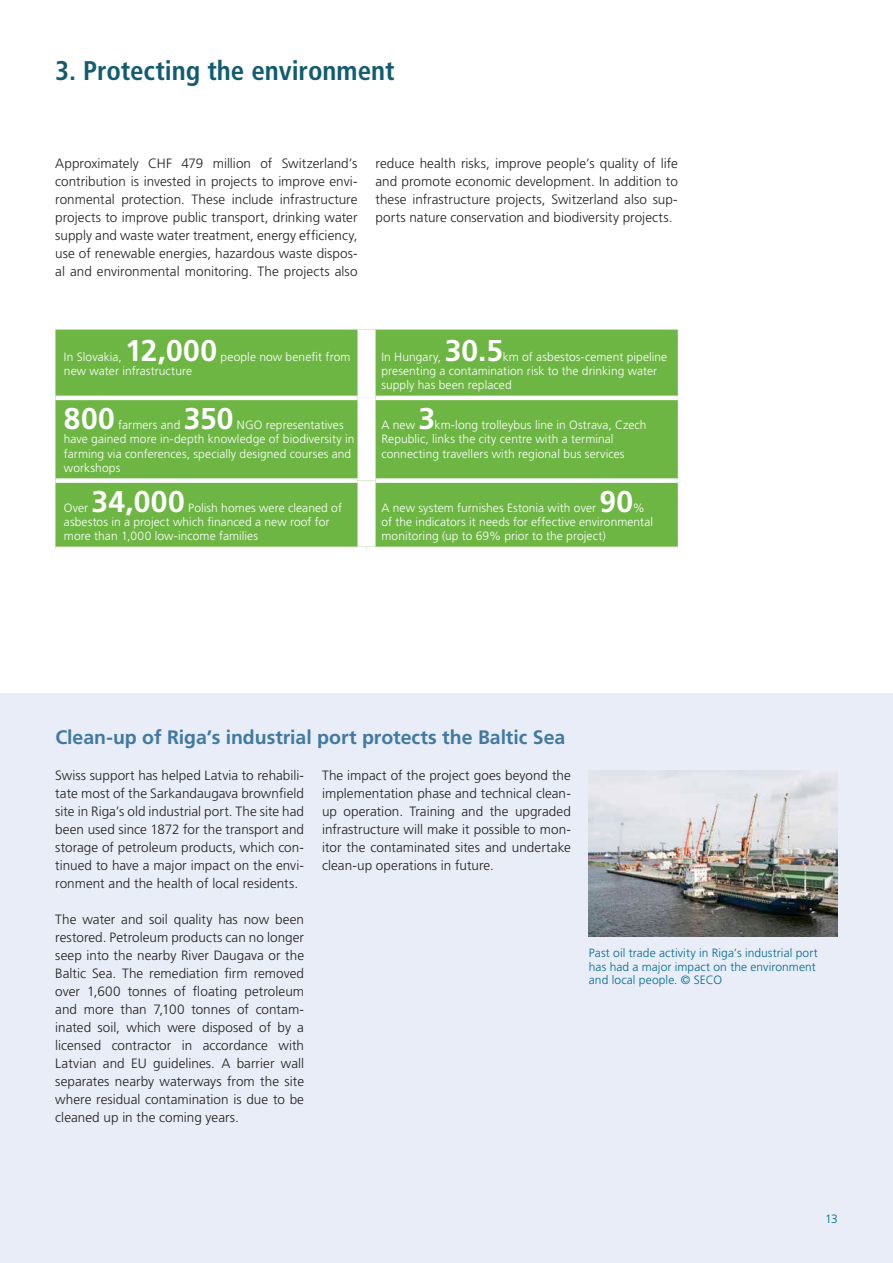
<style>
.page{position:relative;width:893px;height:1263px;background:#fff}
.page>*{position:absolute;margin:0;border:0;box-sizing:border-box;transform-origin:0 0}
.In_Zahlen{font:700 30px "Frutiger LT Pro";letter-spacing:.015em;color:#fff}
.zwZiel{font:700 condensed 27px "Frutiger LT Pro";color:#125b70}
.Zwischentitel_13pt_s{font:700 19.5px "Frutiger LT Pro";letter-spacing:-.005em;color:#4179a0}
._4_Lauftext_9pt{font:300 13.5px/18px "Frutiger LT Pro";color:#231f20;text-align:justify}
.In_Zahlen-2{font:300 12px/14.4px "Frutiger LT Pro";letter-spacing:.005em;color:#fff}
._5_Legende{font:300 12px/13.5px "Frutiger LT Pro";letter-spacing:.005em;color:#006a91}
</style>
<div class="page">
<div style="left:0;top:693px;width:893px;height:570px;background:#e8edf7"></div>
<img style="left:589px;top:770px;width:249px;height:166px">
<div style="left:55px;top:330px;width:623px;height:217px;background:#6eb644"></div>
<hr style="left:55px;top:396px;width:303px;height:4px;background:#fff">
<hr style="left:376px;top:396px;width:302px;height:4px;background:#fff">
<div style="left:55px;top:478px;width:303px;height:5px;background:#fff"></div>
<div style="left:376px;top:478px;width:302px;height:5px;background:#fff"></div>
<div style="left:358px;top:330px;width:18px;height:68px;background:#fff"></div>
<div style="left:358px;top:398px;width:18px;height:83px;background:#fff"></div>
<div style="left:358px;top:481px;width:18px;height:66px;background:#fff"></div>
<p class="zwZiel" style="left:55px;top:54px;width:341px">3. Protecting the environment</p>
<p class="_4_Lauftext_9pt" style="left:55px;top:154px;width:304px">Approximately CHF 479 million of Switzerland’s contribution is invested in projects to improve envi&shy;ronmental protection. These include infrastructure projects to improve public transport, drinking water supply and waste water treatment, energy efficiency, use of renewable energies, hazardous waste dispos&shy;al and environmental monitoring. The projects also</p>
<p class="_4_Lauftext_9pt" style="left:376px;top:154px;width:304px">reduce health risks, improve people’s quality of life and promote economic development. In addition to these infrastructure projects, Switzerland also sup&shy;ports nature conservation and biodiversity projects.</p>
<p class="In_Zahlen" style="left:125px;top:332px;width:93px">12,000</p>
<p class="In_Zahlen-2" style="left:221px;top:349px;width:131px">people now benefit from</p>
<p class="In_Zahlen-2" style="left:64px;top:349px;width:60px">In Slovakia,</p>
<p class="In_Zahlen-2" style="left:64px;top:364px;width:130px">new water infrastructure</p>
<p class="In_Zahlen" style="left:445px;top:332px;width:60px">30.5</p>
<p class="In_Zahlen-2" style="left:381px;top:349px;width:287px;text-indent:121px">km of asbestos-cement pipeline presenting a contamination risk to the drinking water supply has been replaced</p>
<p class="In_Zahlen-2" style="left:381px;top:349px;width:61px">In Hungary,</p>
<p class="In_Zahlen" style="left:64px;top:401px;width:53px">800</p>
<p class="In_Zahlen" style="left:184px;top:401px;width:51px">350</p>
<p class="In_Zahlen" style="left:418px;top:401px;width:18px">3</p>
<p class="In_Zahlen-2" style="left:118px;top:418px;width:64px">farmers and</p>
<p class="In_Zahlen-2" style="left:381px;top:418px;width:267px;text-indent:53px">km-long trolleybus line in Ostrava, Czech<br>Republic, links the city centre with a terminal connecting travellers with regional bus services</p>
<p class="In_Zahlen-2" style="left:64px;top:418px;width:292px;text-indent:173px">NGO representatives have gained more in-depth knowledge of biodiversity in farming via conferences, specially designed courses and workshops</p>
<p class="In_Zahlen-2" style="left:381px;top:418px;width:35px">A new</p>
<p class="In_Zahlen" style="left:92px;top:483px;width:95px">34,000</p>
<p class="In_Zahlen" style="left:599px;top:483px;width:35px">90</p>
<p class="In_Zahlen-2" style="left:64px;top:500px;width:280px;text-indent:124px">Polish homes were cleaned of asbestos in a project which financed a new roof for more than 1,000 low-income families</p>
<p class="In_Zahlen-2" style="left:381px;top:500px;width:216px">A new system furnishes Estonia with over</p>
<p class="In_Zahlen-2" style="left:381px;top:500px;width:273px;text-indent:251px">% of the indicators it needs for effective environmental monitoring (up to 69% prior to the project)</p>
<p class="In_Zahlen-2" style="left:64px;top:500px;width:26px">Over</p>
<p class="Zwischentitel_13pt_s" style="left:55px;top:725px;width:511px">Clean-up of Riga’s industrial port protects the Baltic Sea</p>
<p class="_4_Lauftext_9pt" style="left:55px;top:766px;width:250px">Swiss support has helped Latvia to rehabili&shy;tate most of the Sarkandaugava brownfield site in Riga’s old industrial port. The site had been used since 1872 for the transport and storage of petroleum products, which con&shy;tinued to have a major impact on the envi&shy;ronment and the health of local residents.</p>
<p class="_4_Lauftext_9pt" style="left:55px;top:910px;width:250px">The water and soil quality has now been restored. Petroleum products can no longer seep into the nearby River Daugava or the Baltic Sea. The remediation firm removed over 1,600 tonnes of floating petroleum and more than 7,100 tonnes of contam&shy;inated soil, which were disposed of by a licensed contractor in accordance with Latvian and EU guidelines. A barrier wall separates nearby waterways from the site where residual contamination is due to be cleaned up in the coming years.</p>
<p class="_4_Lauftext_9pt" style="left:322px;top:766px;width:250px">The impact of the project goes beyond the implementation phase and technical clean&shy;up operation. Training and the upgraded infrastructure will make it possible to mon&shy;itor the contaminated sites and undertake clean-up operations in future.</p>
<p class="_5_Legende" style="left:589px;top:946px;width:230px">Past oil trade activity in Riga’s industrial port has had a major impact on the environment and local people. © SECO</p>
<p class="_5_Legende" style="left:825px;top:1212px;width:14px">13</p>
</div>
